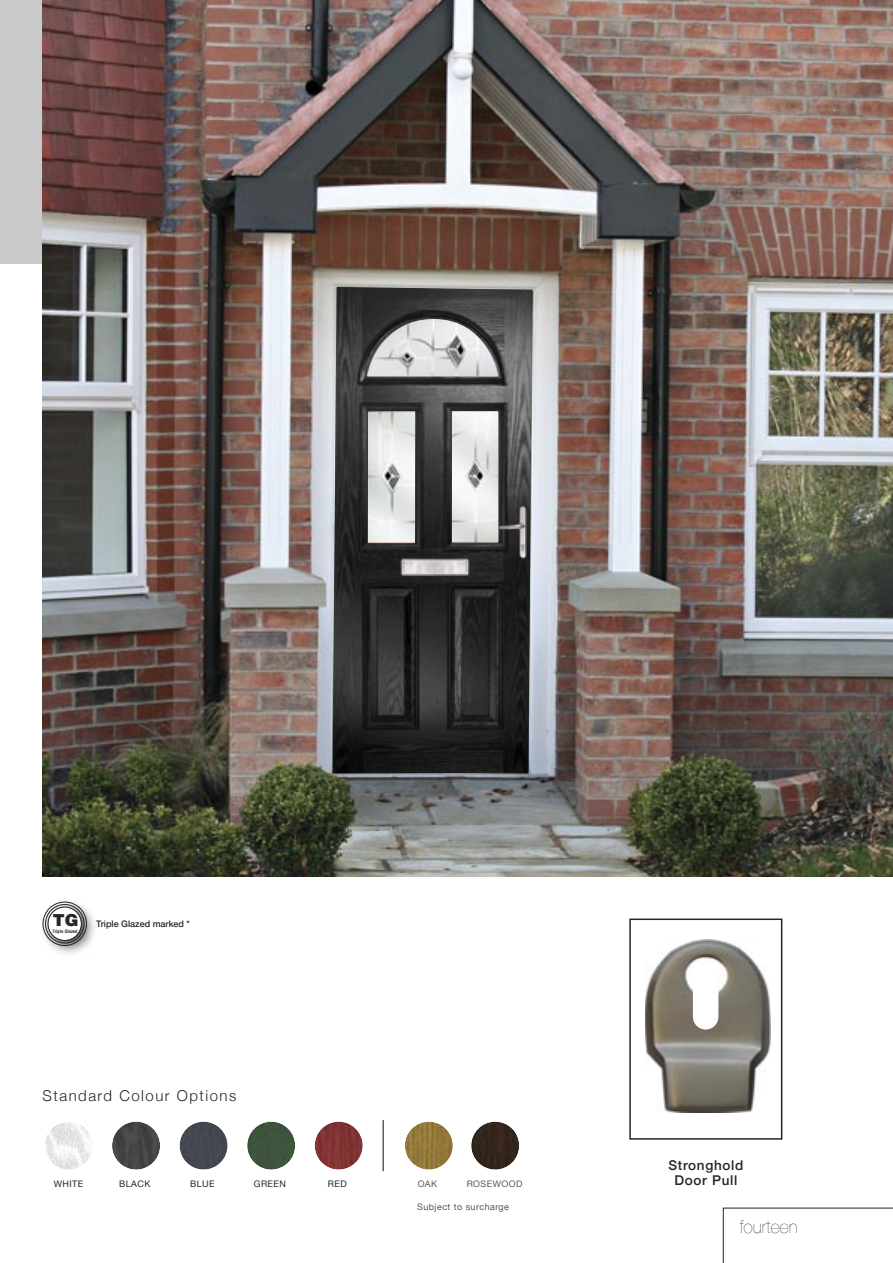
<style>
.page{position:relative;width:893px;height:1263px;background:#fff}
.page>*{position:absolute;margin:0;border:0;box-sizing:border-box;transform-origin:0 0}
.t1{font:200 18px "Helvetica Neue";color:#272526}
.t2{font:900 16.5px "Helvetica";color:#272526}
.t3{font:300 15px "Helvetica Neue";letter-spacing:.1em;color:#272526}
.t4{font:500 13.5px "Helvetica Neue";letter-spacing:.05em;color:#272526}
.t5{font:9px "Helvetica Neue";letter-spacing:.05em;color:#585951}
.t6{font:9px "Helvetica Neue";letter-spacing:.05em;color:#272526}
.t7{font:500 9px "Helvetica Neue";color:#272526}
.t8{font:700 condensed 4.65px "Helvetica";color:#272526}
</style>
<div class="page">
<div style="left:0;top:0;width:43px;height:264px;background:#c8c9c8"></div>
<svg style="left:723px;top:1208px;width:170px;height:55px"></svg>
<img style="left:43px;top:0;width:850px;height:876px">
<img style="left:333px;top:287px;width:199px;height:486px">
<img style="left:498px;top:505px;width:28px;height:53px">
<img style="left:400px;top:557px;width:69px;height:18px">
<img style="left:367px;top:319px;width:131px;height:57px">
<img style="left:369px;top:412px;width:45px;height:130px">
<img style="left:452px;top:412px;width:46px;height:130px">
<img style="left:645px;top:940px;width:125px;height:172px">
<div style="left:629px;top:918px;width:153px;height:222px;border:2px solid #272526"></div>
<img style="left:51px;top:911px;width:44px;height:43px">
<svg style="left:42px;top:901px;width:46px;height:45px"></svg>
<div style="left:693px;top:979px;width:25px;height:50px;background:#fff;border-radius:13px"></div>
<svg style="left:45px;top:1122px;width:46px;height:48px"></svg>
<svg style="left:112px;top:1121px;width:48px;height:49px"></svg>
<svg style="left:179px;top:1121px;width:49px;height:49px"></svg>
<svg style="left:247px;top:1121px;width:48px;height:49px"></svg>
<svg style="left:314px;top:1121px;width:49px;height:49px"></svg>
<svg style="left:405px;top:1121px;width:48px;height:49px"></svg>
<svg style="left:471px;top:1121px;width:49px;height:49px"></svg>
<hr style="left:382px;top:1120px;width:2px;height:51px;background:#272526;opacity:.75">
<p class="t2" style="left:53px;top:914px;width:27px">TG</p>
<p class="t8" style="left:52px;top:929px;width:27px">Triple Glazed</p>
<p class="t7" style="left:96px;top:918px;width:95px">Triple Glazed marked *</p>
<p class="t3" style="left:43px;top:1086px;width:195px">Standard Colour Options</p>
<p class="t6" style="left:54px;top:1178px;width:31px">WHITE</p>
<p class="t6" style="left:119px;top:1178px;width:33px">BLACK</p>
<p class="t6" style="left:190px;top:1178px;width:26px">BLUE</p>
<p class="t6" style="left:254px;top:1178px;width:34px">GREEN</p>
<p class="t6" style="left:328px;top:1178px;width:20px">RED</p>
<p class="t5" style="left:418px;top:1178px;width:21px">OAK</p>
<p class="t5" style="left:467px;top:1178px;width:57px">ROSEWOOD</p>
<p class="t5" style="left:417px;top:1201px;width:93px">Subject to surcharge</p>
<p class="t4" style="left:668px;top:1157px;width:76px">Stronghold</p>
<p class="t4" style="left:674px;top:1172px;width:64px">Door Pull</p>
<p class="t1" style="left:740px;top:1216px;width:60px">fourteen</p>
</div>
